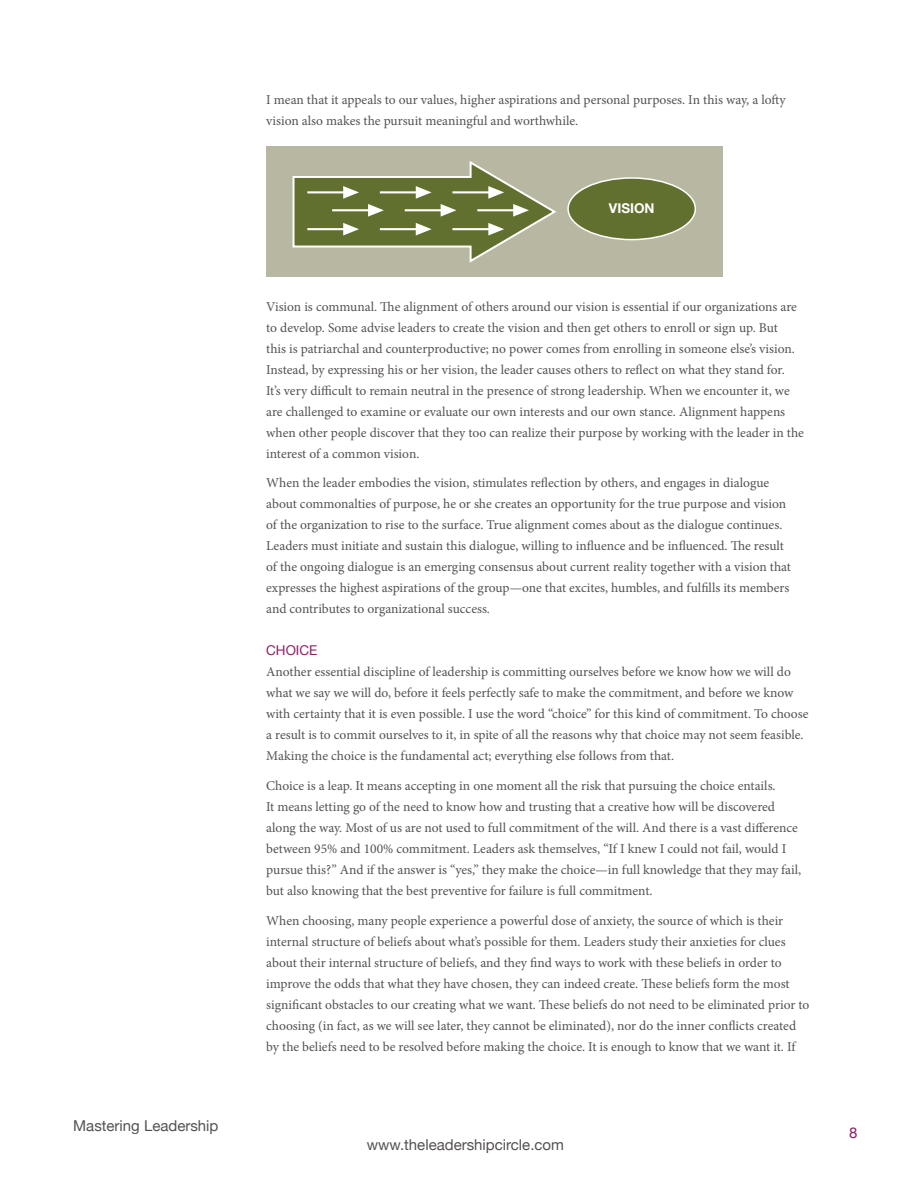
<style>
.page{position:relative;width:918px;height:1188px;background:#fff}
.page>*{position:absolute;margin:0;border:0;box-sizing:border-box;transform-origin:0 0}
.t1{font:15px "Helvetica Neue";color:#555151}
.t2{font:15px "Helvetica Neue";color:#8d1f61}
.Body_copy{font:13.5px/21px "Minion Pro";color:#555151}
.t3{font:700 13.5px "Helvetica Neue";color:#fff}
.Sub_red_caps{font:13.5px "Helvetica Neue";color:#8d1f61}
</style>
<div class="page">
<div style="left:266px;top:146px;width:456px;height:131px;background:#b8b7a2"></div>
<svg style="left:292px;top:161px;width:264px;height:102px"></svg>
<div style="left:568px;top:178px;width:127px;height:62px;background:#61702f;border-radius:50%"></div>
<div style="left:567px;top:177px;width:129px;height:63px;border:2px solid #fff;border-radius:50%"></div>
<p class="t1" style="left:73px;top:1117px;width:147px">Mastering Leadership</p>
<p class="Body_copy" style="left:266px;top:89px;width:521px">I mean that it appeals to our values, higher aspirations and personal purposes. In this way, a lofty vision also makes the pursuit meaningful and worthwhile.</p>
<p class="t3" style="left:609px;top:200px;width:47px">VISION</p>
<p class="Body_copy" style="left:266px;top:296px;width:539px">Vision is communal. The alignment of others around our vision is essential if our organizations are to develop. Some advise leaders to create the vision and then get others to enroll or sign up. But<br>this is patriarchal and counterproductive; no power comes from enrolling in someone else’s vision.<br>Instead, by expressing his or her vision, the leader causes others to reflect on what they stand for.<br>It’s very difficult to remain neutral in the presence of strong leadership. When we encounter it, we are challenged to examine or evaluate our own interests and our own stance. Alignment happens when other people discover that they too can realize their purpose by working with the leader in the interest of a common vision.</p>
<p class="Body_copy" style="left:266px;top:472px;width:526px">When the leader embodies the vision, stimulates reflection by others, and engages in dialogue about commonalties of purpose, he or she creates an opportunity for the true purpose and vision of the organization to rise to the surface. True alignment comes about as the dialogue continues.<br>Leaders must initiate and sustain this dialogue, willing to influence and be influenced. The result of the ongoing dialogue is an emerging consensus about current reality together with a vision that expresses the highest aspirations of the group—one that excites, humbles, and fulfills its members and contributes to organizational success.</p>
<p class="Sub_red_caps" style="left:266px;top:643px;width:53px">CHOICE</p>
<p class="Body_copy" style="left:266px;top:662px;width:544px">Another essential discipline of leadership is committing ourselves before we know how we will do what we say we will do, before it feels perfectly safe to make the commitment, and before we know with certainty that it is even possible. I use the word “choice” for this kind of commitment. To choose a result is to commit ourselves to it, in spite of all the reasons why that choice may not seem feasible.<br>Making the choice is the fundamental act; everything else follows from that.</p>
<p class="Body_copy" style="left:266px;top:775px;width:536px">Choice is a leap. It means accepting in one moment all the risk that pursuing the choice entails.<br>It means letting go of the need to know how and trusting that a creative how will be discovered along the way. Most of us are not used to full commitment of the will. And there is a vast difference between 95% and 100% commitment. Leaders ask themselves, “If I knew I could not fail, would I pursue this?” And if the answer is “yes,” they make the choice—in full knowledge that they may fail, but also knowing that the best preventive for failure is full commitment.</p>
<p class="Body_copy" style="left:266px;top:910px;width:545px">When choosing, many people experience a powerful dose of anxiety, the source of which is their internal structure of beliefs about what’s possible for them. Leaders study their anxieties for clues about their internal structure of beliefs, and they find ways to work with these beliefs in order to improve the odds that what they have chosen, they can indeed create. These beliefs form the most significant obstacles to our creating what we want. These beliefs do not need to be eliminated prior to choosing (in fact, as we will see later, they cannot be eliminated), nor do the inner conflicts created by the beliefs need to be resolved before making the choice. It is enough to know that we want it. If</p>
<p class="t1" style="left:367px;top:1136px;width:199px">www.theleadershipcircle.com</p>
<p class="t2" style="left:849px;top:1124px;width:10px">8</p>
</div>
